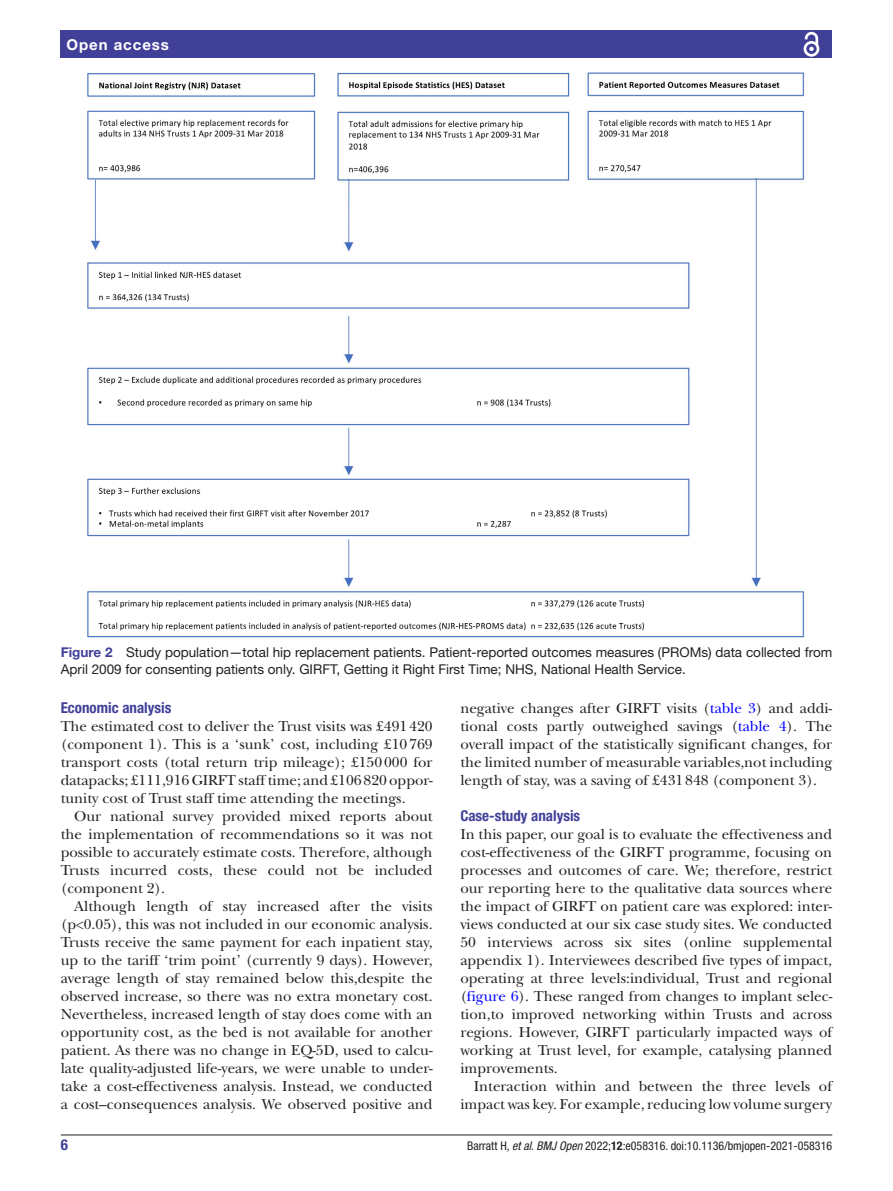
<style>
.page{position:relative;width:893px;height:1191px;background:#fff}
.page>*{position:absolute;margin:0;border:0;box-sizing:border-box;transform-origin:0 0}
.t1{font:15px/18px "New Baskerville";color:#231f20;text-align:justify}
.t2{font:700 condensed 15px "Helvetica Neue LT Std";color:#414099}
.t3{font:700 15px "Helvetica Neue LT Std";letter-spacing:.065em;color:#fff}
.t4{font:13.5px/16.2px "Helvetica Neue LT Std";color:#231f20}
.t5{font:condensed 12px "Helvetica Neue LT Std";color:#231f20}
.s1{font-weight:700;color:#414099}
.s2{color:#00f}
.s3{font-style:italic}
.s4{font-weight:700}
</style>
<div class="page">
<hr style="left:61px;top:1134px;width:771px;height:1px;background:#231f20">
<div style="left:61px;top:31px;width:771px;height:27px;background:#414099"></div>
<svg style="left:803px;top:31px;width:17px;height:26px"></svg>
<img style="left:87px;top:73px;width:718px;height:565px">
<p class="t3" style="left:66px;top:35px;width:104px">Open access</p>
<p class="t4" style="left:61px;top:644px;width:773px"><span class="s1">Figure 2</span> Study population—total hip replacement patients. Patient-reported outcomes measures (PROMs) data collected from<br>April 2009 for consenting patients only. GIRFT, Getting it Right First Time; NHS, National Health Service.</p>
<p class="t2" style="left:61px;top:699px;width:112px">Economic analysis</p>
<p class="t1" style="left:61px;top:717px;width:373px">The estimated cost to deliver the Trust visits was £491420 (component 1). This is a ‘sunk’ cost, including £10769 transport costs (total return trip mileage); £150000 for datapacks; £111,916 GIRFT staff time; and £106820 oppor&shy;tunity cost of Trust staff time attending the meetings.</p>
<p class="t1" style="left:61px;top:807px;width:373px;text-indent:14px">Our national survey provided mixed reports about the implementation of recommendations so it was not possible to accurately estimate costs. Therefore, although Trusts incurred costs, these could not be included (component 2).</p>
<p class="t1" style="left:61px;top:897px;width:373px;text-indent:14px">Although length of stay increased after the visits (p&lt;0.05), this was not included in our economic analysis.<br>Trusts receive the same payment for each inpatient stay, up to the tariff ‘trim point’ (currently 9 days). However, average length of stay remained below this,despite the observed increase, so there was no extra monetary cost.<br>Nevertheless, increased length of stay does come with an opportunity cost, as the bed is not available for another patient. As there was no change in EQ-5D, used to calcu&shy;late quality-adjusted life-years, we were unable to under&shy;take a cost-effectiveness analysis. Instead, we conducted a cost–consequences analysis. We observed positive and</p>
<p class="t1" style="left:460px;top:699px;width:373px">negative changes after GIRFT visits (<span class="s2">table 3</span>) and addi&shy;tional costs partly outweighed savings (<span class="s2">table 4</span>). The overall impact of the statistically significant changes, for the limited number of measurable variables,not including length of stay, was a saving of £431848 (component 3).</p>
<p class="t2" style="left:460px;top:807px;width:121px">Case-study analysis</p>
<p class="t1" style="left:460px;top:825px;width:373px">In this paper, our goal is to evaluate the effectiveness and cost-effectiveness of the GIRFT programme, focusing on processes and outcomes of care. We; therefore, restrict our reporting here to the qualitative data sources where the impact of GIRFT on patient care was explored: inter&shy;views conducted at our six case study sites. We conducted 50 interviews across six sites (online supplemental appendix 1). Interviewees described five types of impact, operating at three levels:individual, Trust and regional (<span class="s2">figure 6</span>). These ranged from changes to implant selec&shy;tion,to improved networking within Trusts and across regions. However, GIRFT particularly impacted ways of working at Trust level, for example, catalysing planned improvements.</p>
<p class="t1" style="left:460px;top:1077px;width:373px;text-align:right">Interaction within and between the three levels of impact was key. For example, reducing low volume surgery</p>
<p class="t2" style="left:61px;top:1135px;width:9px">6</p>
<p class="t5" style="left:467px;top:1138px;width:367px">Barratt H, <span class="s3">et al</span>. <span class="s3">BMJ Open</span> 2022;<span class="s4">12</span>:e058316. doi:10.1136/bmjopen-2021-058316</p>
</div>
